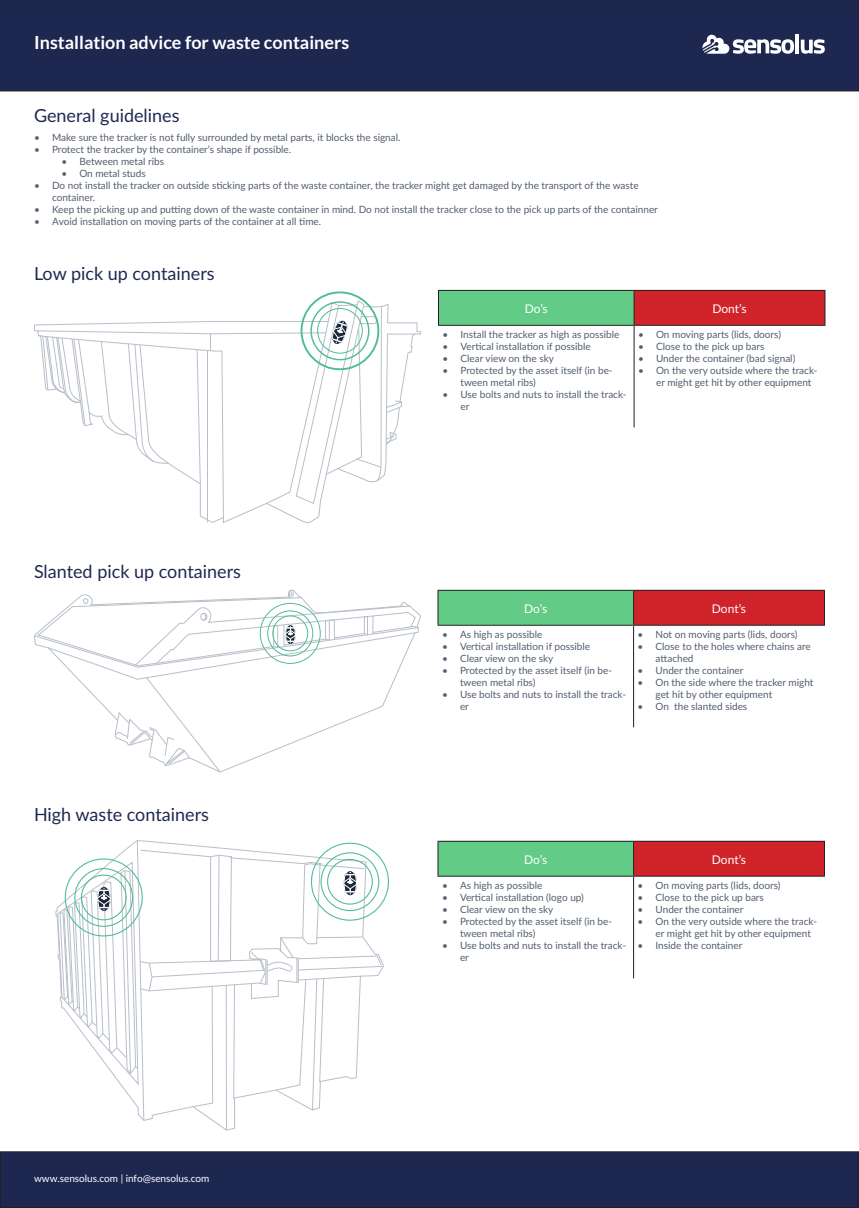
<style>
.page{position:relative;width:859px;height:1208px;background:#fff}
.page>*{position:absolute;margin:0;border:0;box-sizing:border-box;transform-origin:0 0}
.t1{font:18px "Lato";color:#212851}
.t2{font:700 18px "Lato";color:#fff}
.t3{font:12px "Lato";letter-spacing:-.005em;color:#fff}
.t4{font:10px/12px "Lato";color:#535e6f}
.t5{font:10px "Lato";color:#fff}
</style>
<div class="page">
<div style="left:0;top:1151px;width:858px;height:56px;background:#1e2750"></div>
<div style="left:0;top:1151px;width:859px;height:57px;border:1px solid #231f20"></div>
<div style="left:0;top:0;width:859px;height:91px;background:#1e2750"></div>
<svg style="left:702px;top:34px;width:92px;height:20px"></svg>
<hr style="left:795px;top:34px;width:4px;height:19px;background:#fff">
<svg style="left:801px;top:39px;width:24px;height:15px"></svg>
<svg style="left:34px;top:303px;width:387px;height:220px"></svg>
<div style="left:317px;top:308px;width:46px;height:46px;border:1px solid #4fbd95;border-radius:50%"></div>
<div style="left:310px;top:301px;width:59px;height:59px;border:1px solid #4fbd95;border-radius:50%"></div>
<div style="left:301px;top:291px;width:78px;height:79px;border:2px solid #4fbd95;border-radius:50%"></div>
<div style="left:438px;top:290px;width:196px;height:35px;background:#62cc86"></div>
<div style="left:634px;top:290px;width:191px;height:35px;background:#d1232a"></div>
<hr style="left:438px;top:290px;width:196px;height:1px;background:#231f20">
<hr style="left:438px;top:291px;width:1px;height:34px;background:#231f20">
<hr style="left:634px;top:290px;width:191px;height:1px;background:#231f20">
<hr style="left:634px;top:291px;width:1px;height:34px;background:#231f20">
<hr style="left:824px;top:291px;width:1px;height:34px;background:#231f20">
<hr style="left:438px;top:325px;width:196px;height:1px;background:#231f20">
<hr style="left:634px;top:325px;width:191px;height:1px;background:#231f20">
<hr style="left:634px;top:326px;width:1px;height:101px;background:#231f20">
<svg style="left:34px;top:590px;width:385px;height:182px"></svg>
<div style="left:272px;top:615px;width:36px;height:36px;border:1px solid #4fbd95;border-radius:50%"></div>
<div style="left:267px;top:610px;width:46px;height:46px;border:1px solid #4fbd95;border-radius:50%"></div>
<div style="left:260px;top:603px;width:61px;height:61px;border:1px solid #4fbd95;border-radius:50%"></div>
<hr style="left:226px;top:985px;width:1px;height:145px;background:#b8bfca">
<svg style="left:56px;top:840px;width:327px;height:281px"></svg>
<div style="left:81px;top:874px;width:46px;height:46px;border:1px solid #4fbd95;border-radius:50%"></div>
<div style="left:74px;top:868px;width:59px;height:59px;border:1px solid #4fbd95;border-radius:50%"></div>
<div style="left:65px;top:858px;width:78px;height:78px;border:1px solid #4fbd95;border-radius:50%"></div>
<div style="left:438px;top:590px;width:196px;height:35px;background:#62cc86"></div>
<div style="left:634px;top:590px;width:190px;height:35px;background:#d1232a"></div>
<hr style="left:437px;top:590px;width:197px;height:1px;background:#231f20">
<hr style="left:437px;top:591px;width:1px;height:34px;background:#231f20">
<hr style="left:634px;top:590px;width:191px;height:1px;background:#231f20">
<hr style="left:633px;top:591px;width:1px;height:34px;background:#231f20">
<hr style="left:824px;top:591px;width:1px;height:34px;background:#231f20">
<hr style="left:437px;top:625px;width:197px;height:1px;background:#231f20">
<hr style="left:634px;top:625px;width:191px;height:1px;background:#231f20">
<hr style="left:633px;top:626px;width:1px;height:101px;background:#231f20">
<div style="left:438px;top:841px;width:196px;height:35px;background:#62cc86"></div>
<div style="left:634px;top:841px;width:190px;height:35px;background:#d1232a"></div>
<hr style="left:437px;top:840px;width:197px;height:1px;background:#231f20">
<hr style="left:437px;top:841px;width:1px;height:34px;background:#231f20">
<hr style="left:634px;top:840px;width:191px;height:1px;background:#231f20">
<hr style="left:633px;top:841px;width:1px;height:34px;background:#231f20">
<hr style="left:824px;top:841px;width:1px;height:34px;background:#231f20">
<hr style="left:437px;top:875px;width:197px;height:1px;background:#231f20">
<hr style="left:634px;top:875px;width:191px;height:1px;background:#231f20">
<hr style="left:633px;top:876px;width:1px;height:102px;background:#231f20">
<p class="t2" style="left:34px;top:32px;width:317px">Installation advice for waste containers</p>
<p class="t1" style="left:34px;top:102px;width:147px">General guidelines</p>
<p class="t4" style="left:34px;top:131px;width:368px">• Make sure the tracker is not fully surrounded by metal parts, it blocks the signal.</p>
<p class="t4" style="left:34px;top:143px;width:259px">• Protect the tracker by the container’s shape if possible.</p>
<p class="t4" style="left:61px;top:155px;width:104px">• Between metal ribs</p>
<p class="t4" style="left:61px;top:167px;width:86px">• On metal studs</p>
<p class="t4" style="left:52px;top:179px;width:588px;text-indent:-18px">• Do not install the tracker on outside sticking parts of the waste container, the tracker might get damaged by the transport of the waste container.</p>
<p class="t4" style="left:34px;top:203px;width:625px">• Keep the picking up and putting down of the waste container in mind. Do not install the tracker close to the pick up parts of the containner</p>
<p class="t4" style="left:34px;top:215px;width:289px">• Avoid installation on moving parts of the container at all time.</p>
<p class="t1" style="left:34px;top:260px;width:182px">Low pick up containers</p>
<p class="t1" style="left:34px;top:558px;width:208px">Slanted pick up containers</p>
<p class="t1" style="left:34px;top:802px;width:176px">High waste containers</p>
<p class="t5" style="left:34px;top:1171px;width:177px">www.sensolus.com | info@sensolus.com</p>
<p class="t3" style="left:525px;top:300px;width:25px">Do’s</p>
<p class="t3" style="left:712px;top:300px;width:36px">Dont’s</p>
<p class="t4" style="left:442px;top:328px;width:179px">• Install the tracker as high as possible</p>
<p class="t4" style="left:442px;top:340px;width:150px">• Vertical installation if possible</p>
<p class="t4" style="left:442px;top:352px;width:113px">• Clear view on the sky</p>
<p class="t4" style="left:460px;top:364px;width:154px;text-indent:-18px">• Protected by the asset itself (in be&shy;tween metal ribs)</p>
<p class="t4" style="left:460px;top:388px;width:168px;text-indent:-18px">• Use bolts and nuts to install the track&shy;er</p>
<p class="t4" style="left:638px;top:328px;width:144px">• On moving parts (lids, doors)</p>
<p class="t4" style="left:638px;top:340px;width:128px">• Close to the pick up bars</p>
<p class="t4" style="left:638px;top:352px;width:159px">• Under the container (bad signal)</p>
<p class="t4" style="left:656px;top:364px;width:163px;text-indent:-18px">• On the very outside where the track&shy;er might get hit by other equipment</p>
<p class="t3" style="left:524px;top:599px;width:25px">Do’s</p>
<p class="t3" style="left:712px;top:599px;width:36px">Dont’s</p>
<p class="t4" style="left:442px;top:628px;width:102px">• As high as possible</p>
<p class="t4" style="left:442px;top:640px;width:150px">• Vertical installation if possible</p>
<p class="t4" style="left:442px;top:652px;width:113px">• Clear view on the sky</p>
<p class="t4" style="left:460px;top:664px;width:154px;text-indent:-18px">• Protected by the asset itself (in be&shy;tween metal ribs)</p>
<p class="t4" style="left:460px;top:688px;width:168px;text-indent:-18px">• Use bolts and nuts to install the track&shy;er</p>
<p class="t4" style="left:638px;top:628px;width:161px">• Not on moving parts (lids, doors)</p>
<p class="t4" style="left:656px;top:640px;width:157px;text-indent:-18px">• Close to the holes where chains are attached</p>
<p class="t4" style="left:638px;top:664px;width:107px">• Under the container</p>
<p class="t4" style="left:656px;top:676px;width:159px;text-indent:-18px">• On the side where the tracker might get hit by other equipment</p>
<p class="t4" style="left:638px;top:700px;width:111px">• On the slanted sides</p>
<p class="t3" style="left:524px;top:850px;width:25px">Do’s</p>
<p class="t3" style="left:712px;top:850px;width:36px">Dont’s</p>
<p class="t4" style="left:442px;top:878px;width:102px">• As high as possible</p>
<p class="t4" style="left:442px;top:890px;width:143px">• Vertical installation (logo up)</p>
<p class="t4" style="left:442px;top:902px;width:113px">• Clear view on the sky</p>
<p class="t4" style="left:460px;top:914px;width:154px;text-indent:-18px">• Protected by the asset itself (in be&shy;tween metal ribs)</p>
<p class="t4" style="left:460px;top:938px;width:168px;text-indent:-18px">• Use bolts and nuts to install the track&shy;er</p>
<p class="t4" style="left:638px;top:878px;width:144px">• On moving parts (lids, doors)</p>
<p class="t4" style="left:638px;top:890px;width:128px">• Close to the pick up bars</p>
<p class="t4" style="left:638px;top:902px;width:107px">• Under the container</p>
<p class="t4" style="left:656px;top:914px;width:163px;text-indent:-18px">• On the very outside where the track&shy;er might get hit by other equipment</p>
<p class="t4" style="left:638px;top:938px;width:106px">• Inside the container</p>
</div>
